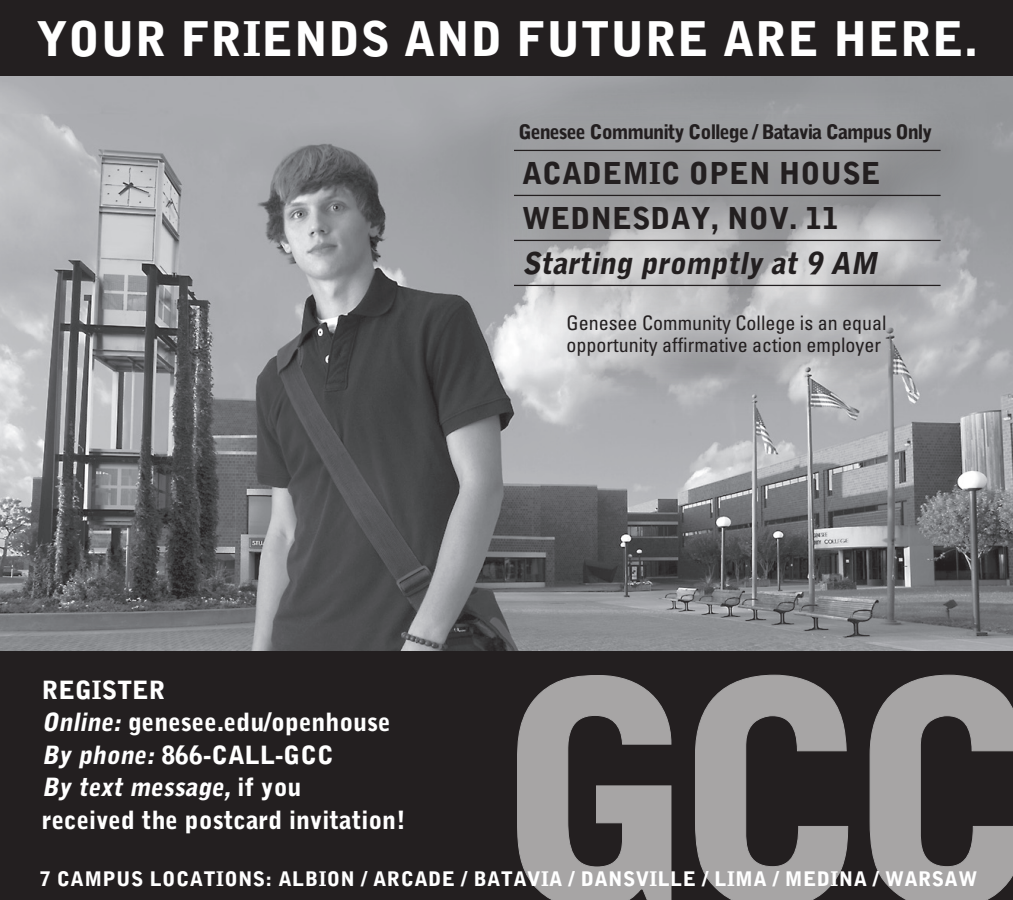
<style>
.page{position:relative;width:1013px;height:900px;background:#fff}
.page>*{position:absolute;margin:0;border:0;box-sizing:border-box;transform-origin:0 0}
.t1{font:900 302.5px "Bell Gothic";color:#fff}
.t2{font:900 47.5px "Bell Gothic";letter-spacing:.01em;color:#fff}
.t3{font:900 30px/45px "Bell Gothic";color:#231f20}
.t4{font:italic 900 30px "Bell Gothic";letter-spacing:-.21em;color:#231f20}
.t5{font:900 25px/32.5px "Bell Gothic";color:#fff}
.t6{font:condensed 20px/22.5px "Univers";color:#231f20}
.t7{font:900 20px "Bell Gothic";letter-spacing:.02em;color:#fff}
.t8{font:900 20px "Bell Gothic";letter-spacing:-.05em;color:#231f20}
.s1{font-style:italic}
</style>
<div class="page">
<img style="left:0;top:76px;width:1012px;height:576px">
<div style="left:0;top:652px;width:1012px;height:248px;background:#231f20"></div>
<div style="left:0;top:0;width:1012px;height:76px;background:#231f20"></div>
<div style="left:492px;top:100px;width:485px;height:303px;background:#231f20;opacity:.75"></div>
<div style="left:469px;top:78px;width:492px;height:310px;background:#fff;opacity:.75"></div>
<hr style="left:514px;top:150px;width:426px;height:1px;background:#231f20">
<hr style="left:514px;top:195px;width:426px;height:1px;background:#231f20">
<hr style="left:514px;top:240px;width:426px;height:1px;background:#231f20">
<hr style="left:514px;top:285px;width:426px;height:1px;background:#231f20">
<svg style="left:517px;top:675px;width:155px;height:225px"></svg>
<svg style="left:695px;top:674px;width:154px;height:226px"></svg>
<svg style="left:869px;top:674px;width:143px;height:226px"></svg>
<h2 class="t2" style="left:36px;top:11px;width:942px">YOUR FRIENDS AND FUTURE ARE HERE.</h2>
<p class="t8" style="left:518px;top:120px;width:415px">GENESEE COMMUNITY COLLEGE / BATAVIA CAMPUS O NLY</p>
<p class="t3" style="left:522px;top:151px;width:360px">ACADEMIC OPEN HOUSE<br>WEDNESDAY, N OV. 11</p>
<p class="t4" style="left:522px;top:245px;width:333px">Starting promptly at 9 AM</p>
<p class="t6" style="left:566px;top:311px;width:321px">Genesee Community College is an equal opportunity affirmative action employer</p>
<h1 class="t1" style="left:495px;top:617px;width:552px">GCC</h1>
<p class="t5" style="left:42px;top:674px;width:365px">REGISTER<br><span class="s1">Online:</span>GENESEE.EDU/OPENHOUSE<br><span class="s1">By phone:</span> 866-CALL-G CC<br><span class="s1">By text message,</span> I F Y O U<br>RECEIVED THE POSTCARD INVITATION!</p>
<p class="t7" style="left:39px;top:867px;width:253px">7 CAMPUS LOCATIONS: ALB</p>
<p class="t7" style="left:319px;top:867px;width:658px">ION / ARCADE / BATAVIA / DANSVILLE / LIMA / M EDINA / WARSAW</p>
</div>
